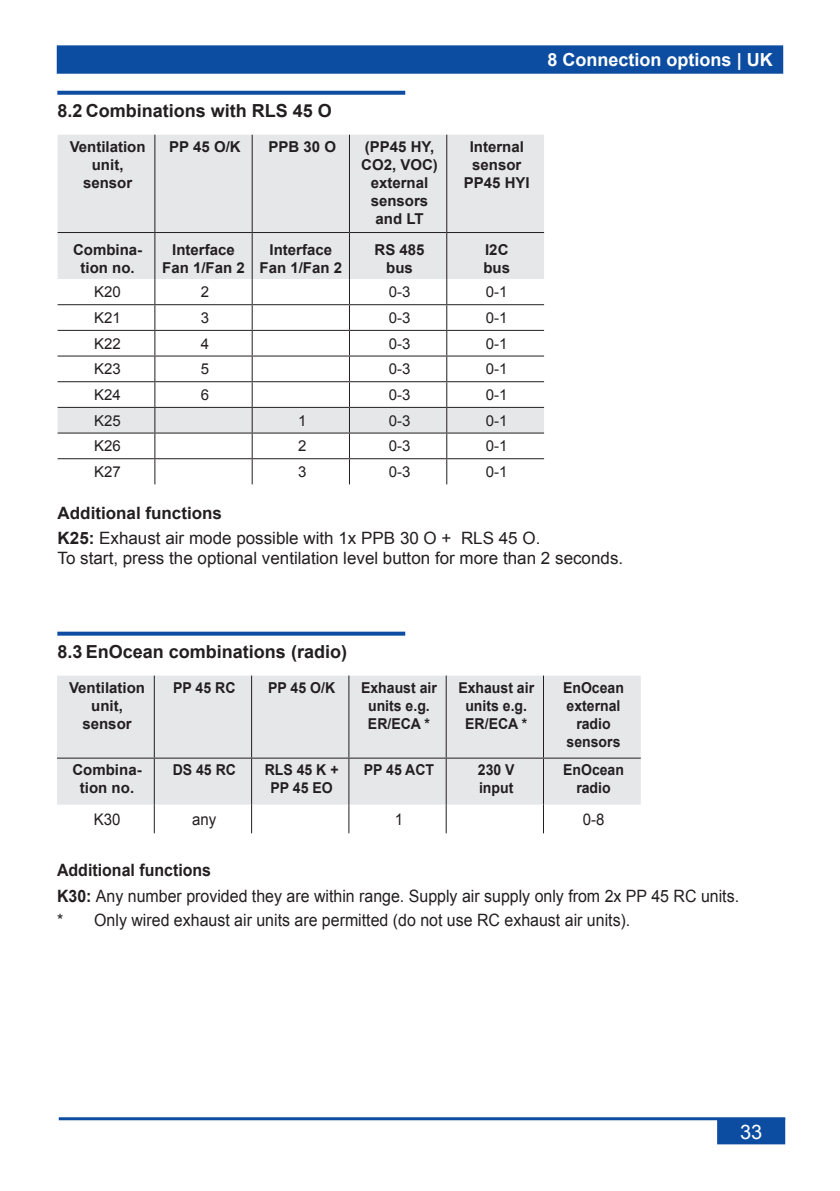
<style>
.page{position:relative;width:840px;height:1191px;background:#fff}
.page>*{position:absolute;margin:0;border:0;box-sizing:border-box;transform-origin:0 0}
.t1{font:20px "Arial";color:#fff}
.t2{font:700 18px "Arial";color:#231f20}
.t3{font:700 18px "Arial";color:#fff}
.t4{font:17px/26px "Arial";color:#231f20;scale:.94 1}
.t5{font:17px/25px "Arial";color:#231f20}
.t6{font:16px "Arial";color:#231f20;scale:.94 1}
.t7{font:700 15px/18px "Arial";color:#231f20;text-align:center}
.t8{font:700 15px/18px "Arial";color:#231f20;text-align:center;scale:.94 1}
.t9{font:15px "Arial";color:#231f20}
.s1{font-weight:700}
</style>
<div class="page">
<div style="left:58px;top:46px;width:723px;height:27px;background:#0d4da1"></div>
<div style="left:57px;top:45px;width:725px;height:29px;border:2px solid #0d4da1"></div>
<hr style="left:59px;top:1117px;width:725px;height:3px;background:#0d4da1">
<div style="left:717px;top:1119px;width:66px;height:24px;background:#0d4da1"></div>
<div style="left:716px;top:1118px;width:68px;height:26px;border:2px solid #0d4da1"></div>
<svg style="left:57px;top:91px;width:348px;height:4px"></svg>
<svg style="left:57px;top:631px;width:348px;height:4px"></svg>
<svg style="left:58px;top:135px;width:485px;height:297px;fill:#e6e7e9"></svg>
<hr style="left:58px;top:304px;width:97px;height:1px;background:#231f20">
<hr style="left:155px;top:304px;width:97px;height:1px;background:#231f20">
<hr style="left:252px;top:304px;width:97px;height:1px;background:#231f20">
<hr style="left:349px;top:304px;width:97px;height:1px;background:#231f20">
<hr style="left:446px;top:304px;width:97px;height:1px;background:#231f20">
<hr style="left:58px;top:330px;width:97px;height:1px;background:#231f20">
<hr style="left:155px;top:330px;width:97px;height:1px;background:#231f20">
<hr style="left:252px;top:330px;width:97px;height:1px;background:#231f20">
<hr style="left:349px;top:330px;width:97px;height:1px;background:#231f20">
<hr style="left:446px;top:330px;width:97px;height:1px;background:#231f20">
<hr style="left:58px;top:355px;width:97px;height:1px;background:#231f20">
<hr style="left:155px;top:355px;width:97px;height:1px;background:#231f20">
<hr style="left:252px;top:355px;width:97px;height:1px;background:#231f20">
<hr style="left:349px;top:355px;width:97px;height:1px;background:#231f20">
<hr style="left:446px;top:355px;width:97px;height:1px;background:#231f20">
<hr style="left:58px;top:381px;width:97px;height:1px;background:#231f20">
<hr style="left:155px;top:381px;width:97px;height:1px;background:#231f20">
<hr style="left:252px;top:381px;width:97px;height:1px;background:#231f20">
<hr style="left:349px;top:381px;width:97px;height:1px;background:#231f20">
<hr style="left:446px;top:381px;width:97px;height:1px;background:#231f20">
<hr style="left:58px;top:407px;width:97px;height:1px;background:#231f20">
<hr style="left:155px;top:407px;width:97px;height:1px;background:#231f20">
<hr style="left:252px;top:407px;width:97px;height:1px;background:#231f20">
<hr style="left:349px;top:407px;width:97px;height:1px;background:#231f20">
<hr style="left:446px;top:407px;width:97px;height:1px;background:#231f20">
<hr style="left:58px;top:432px;width:97px;height:1px;background:#231f20">
<hr style="left:155px;top:432px;width:97px;height:1px;background:#231f20">
<hr style="left:252px;top:432px;width:97px;height:1px;background:#231f20">
<hr style="left:349px;top:432px;width:97px;height:1px;background:#231f20">
<hr style="left:446px;top:432px;width:97px;height:1px;background:#231f20">
<hr style="left:58px;top:458px;width:97px;height:1px;background:#231f20">
<hr style="left:155px;top:458px;width:97px;height:1px;background:#231f20">
<svg style="left:154px;top:279px;width:1px;height:205px"></svg>
<hr style="left:252px;top:458px;width:97px;height:1px;background:#231f20">
<svg style="left:251px;top:279px;width:1px;height:205px"></svg>
<hr style="left:349px;top:458px;width:97px;height:1px;background:#231f20">
<svg style="left:349px;top:279px;width:1px;height:205px"></svg>
<hr style="left:446px;top:458px;width:97px;height:1px;background:#231f20">
<svg style="left:446px;top:279px;width:1px;height:205px"></svg>
<hr style="left:154px;top:135px;width:1px;height:97px;background:#231f20">
<hr style="left:251px;top:135px;width:1px;height:97px;background:#231f20">
<hr style="left:349px;top:135px;width:1px;height:97px;background:#231f20">
<hr style="left:446px;top:135px;width:1px;height:97px;background:#231f20">
<hr style="left:58px;top:232px;width:97px;height:1px;background:#231f20">
<hr style="left:155px;top:232px;width:97px;height:1px;background:#231f20">
<hr style="left:154px;top:233px;width:1px;height:46px;background:#231f20">
<hr style="left:252px;top:232px;width:97px;height:1px;background:#231f20">
<hr style="left:251px;top:233px;width:1px;height:46px;background:#231f20">
<hr style="left:349px;top:232px;width:97px;height:1px;background:#231f20">
<hr style="left:349px;top:233px;width:1px;height:46px;background:#231f20">
<hr style="left:446px;top:232px;width:97px;height:1px;background:#231f20">
<hr style="left:446px;top:233px;width:1px;height:46px;background:#231f20">
<div style="left:57px;top:675px;width:583px;height:129px;background:#e6e7e9"></div>
<svg style="left:154px;top:804px;width:1px;height:29px"></svg>
<svg style="left:251px;top:804px;width:1px;height:29px"></svg>
<svg style="left:348px;top:804px;width:1px;height:29px"></svg>
<svg style="left:445px;top:804px;width:1px;height:29px"></svg>
<hr style="left:154px;top:675px;width:1px;height:82px;background:#231f20">
<hr style="left:251px;top:675px;width:1px;height:82px;background:#231f20">
<hr style="left:348px;top:675px;width:1px;height:82px;background:#231f20">
<hr style="left:445px;top:675px;width:1px;height:82px;background:#231f20">
<hr style="left:542px;top:675px;width:1px;height:82px;background:#231f20">
<hr style="left:57px;top:757px;width:97px;height:1px;background:#231f20">
<hr style="left:154px;top:757px;width:97px;height:1px;background:#231f20">
<hr style="left:154px;top:758px;width:1px;height:46px;background:#231f20">
<hr style="left:251px;top:757px;width:98px;height:1px;background:#231f20">
<hr style="left:251px;top:758px;width:1px;height:46px;background:#231f20">
<hr style="left:349px;top:757px;width:97px;height:1px;background:#231f20">
<hr style="left:348px;top:758px;width:1px;height:46px;background:#231f20">
<hr style="left:446px;top:757px;width:97px;height:1px;background:#231f20">
<hr style="left:445px;top:758px;width:1px;height:46px;background:#231f20">
<hr style="left:543px;top:757px;width:97px;height:1px;background:#231f20">
<hr style="left:542px;top:758px;width:1px;height:46px;background:#231f20">
<p class="t2" style="left:57px;top:99px;width:276px">8.2 Combinations with RLS 45 O</p>
<p class="t3" style="left:547px;top:48px;width:227px">8 Connection options | UK</p>
<p class="t7" style="left:70px;top:138px;width:77px">Ventilation unit, sensor</p>
<p class="t7" style="left:169px;top:138px;width:73px">PP 45 O/K</p>
<p class="t7" style="left:268px;top:138px;width:69px">PPB 30 O</p>
<p class="t7" style="left:361px;top:138px;width:78px">(PP45 HY,<br>CO2, VOC) external sensors and LT</p>
<p class="t7" style="left:463px;top:138px;width:67px">Internal sensor<br>PP45 HYI</p>
<p class="t7" style="left:73px;top:241px;width:71px">Combina&shy;tion no.</p>
<p class="t7" style="left:162px;top:241px;width:84px">Interface<br>Fan 1/Fan 2</p>
<p class="t7" style="left:259px;top:241px;width:84px">Interface<br>Fan 1/Fan 2</p>
<p class="t7" style="left:374px;top:241px;width:52px">RS 485 bus</p>
<p class="t7" style="left:483px;top:241px;width:28px;text-align:left">I2C bus</p>
<p class="t9" style="left:94px;top:282px;width:28px">K20</p>
<p class="t9" style="left:201px;top:282px;width:10px">2</p>
<p class="t9" style="left:388px;top:282px;width:23px">0-3</p>
<p class="t9" style="left:485px;top:282px;width:23px">0-1</p>
<p class="t9" style="left:94px;top:308px;width:28px">K21</p>
<p class="t9" style="left:201px;top:308px;width:10px">3</p>
<p class="t9" style="left:388px;top:308px;width:23px">0-3</p>
<p class="t9" style="left:485px;top:308px;width:23px">0-1</p>
<p class="t9" style="left:94px;top:333px;width:28px">K22</p>
<p class="t9" style="left:201px;top:333px;width:10px">4</p>
<p class="t9" style="left:388px;top:333px;width:23px">0-3</p>
<p class="t9" style="left:485px;top:333px;width:23px">0-1</p>
<p class="t9" style="left:94px;top:359px;width:28px">K23</p>
<p class="t9" style="left:201px;top:359px;width:10px">5</p>
<p class="t9" style="left:388px;top:359px;width:23px">0-3</p>
<p class="t9" style="left:485px;top:359px;width:23px">0-1</p>
<p class="t9" style="left:94px;top:385px;width:28px">K24</p>
<p class="t9" style="left:201px;top:385px;width:10px">6</p>
<p class="t9" style="left:388px;top:385px;width:23px">0-3</p>
<p class="t9" style="left:485px;top:385px;width:23px">0-1</p>
<p class="t9" style="left:94px;top:410px;width:28px">K25</p>
<p class="t9" style="left:298px;top:410px;width:10px">1</p>
<p class="t9" style="left:388px;top:410px;width:23px">0-3</p>
<p class="t9" style="left:485px;top:410px;width:23px">0-1</p>
<p class="t9" style="left:94px;top:436px;width:28px">K26</p>
<p class="t9" style="left:298px;top:436px;width:10px">2</p>
<p class="t9" style="left:388px;top:436px;width:23px">0-3</p>
<p class="t9" style="left:485px;top:436px;width:23px">0-1</p>
<p class="t9" style="left:94px;top:462px;width:28px">K27</p>
<p class="t9" style="left:298px;top:462px;width:10px">3</p>
<p class="t9" style="left:388px;top:462px;width:23px">0-3</p>
<p class="t9" style="left:485px;top:462px;width:23px">0-1</p>
<p class="t5" style="left:58px;top:501px;width:484px"><span class="s1">Additional functions<br>K25:</span> Exhaust air mode possible with 1x PPB 30 O + RLS 45 O.</p>
<p class="t5" style="left:58px;top:546px;width:567px">To start, press the optional ventilation level button for more than 2 seconds.</p>
<p class="t2" style="left:57px;top:640px;width:291px">8.3 EnOcean combinations (radio)</p>
<p class="t7" style="left:69px;top:679px;width:77px">Ventilation unit, sensor</p>
<p class="t8" style="left:173px;top:679px;width:68px">PP 45 RC</p>
<p class="t8" style="left:268px;top:679px;width:73px">PP 45 O/K</p>
<p class="t8" style="left:361px;top:679px;width:82px">Exhaust air units e.g.<br>ER/ECA *</p>
<p class="t8" style="left:458px;top:679px;width:82px">Exhaust air units e.g.<br>ER/ECA *</p>
<p class="t8" style="left:562px;top:679px;width:66px">EnOcean external radio sensors</p>
<p class="t7" style="left:72px;top:761px;width:71px">Combina&shy;tion no.</p>
<p class="t8" style="left:173px;top:761px;width:69px">DS 45 RC</p>
<p class="t8" style="left:264px;top:761px;width:80px">RLS 45 K +<br>PP 45 EO</p>
<p class="t8" style="left:363px;top:761px;width:76px">PP 45 ACT</p>
<p class="t8" style="left:477px;top:761px;width:41px;text-align:left">230 V input</p>
<p class="t8" style="left:562px;top:761px;width:66px">EnOcean radio</p>
<p class="t6" style="left:94px;top:808px;width:30px">K30</p>
<p class="t6" style="left:192px;top:808px;width:27px">any</p>
<p class="t6" style="left:394px;top:808px;width:10px">1</p>
<p class="t6" style="left:582px;top:808px;width:25px">0-8</p>
<p class="t4" style="left:57px;top:857px;width:726px"><span class="s1">Additional functions<br>K30:</span> Any number provided they are within range. Supply air supply only from 2x PP 45 RC units.</p>
<p class="t4" style="left:57px;top:907px;width:611px">* Only wired exhaust air units are permitted (do not use RC exhaust air units).</p>
<h1 class="t1" style="left:739px;top:1118px;width:24px">33</h1>
</div>
